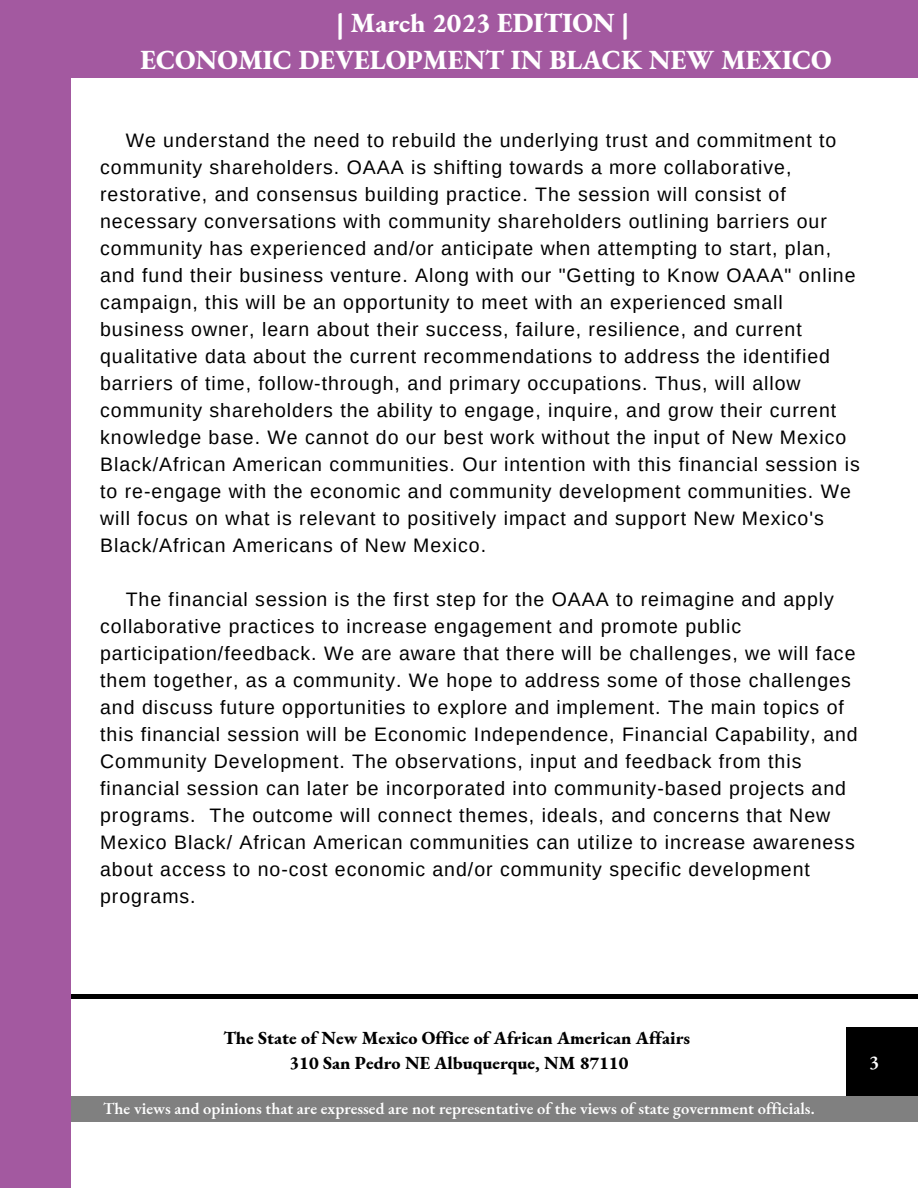
<style>
.page{position:relative;width:918px;height:1188px;background:#fff}
.page>*{position:absolute;margin:0;border:0;box-sizing:border-box;transform-origin:0 0}
.t1{font:800 27px/37.2px "EB Garamond";color:#fff;text-align:center}
.t2{font:19.5px/27px "Arimo";letter-spacing:.05em;color:#000}
.t3{font:600 19.5px "EB Garamond";color:#fff}
.t4{font:800 18px/24.8px "EB Garamond";color:#000;text-align:center}
.t5{font:600 16.5px "EB Garamond";color:#fff}
</style>
<div class="page">
<div style="left:846px;top:1028px;width:72px;height:90px;background:#000"></div>
<div style="left:44px;top:1096px;width:874px;height:26px;background:#808080"></div>
<hr style="left:38px;top:994px;width:880px;height:4px;background:#000">
<div style="left:0;top:0;width:918px;height:77px;background:#a359a0"></div>
<div style="left:0;top:61px;width:71px;height:1127px;background:#a359a0"></div>
<h1 class="t1" style="left:140px;top:4px;width:693px">| March 2023 EDITION |<br>ECONOMIC DEVELOPMENT IN BLACK NEW MEXICO</h1>
<p class="t2" style="left:100px;top:127px;width:761px;text-indent:26px">We understand the need to rebuild the underlying trust and commitment to community shareholders. OAAA is shifting towards a more collaborative, restorative, and consensus building practice. The session will consist of necessary conversations with community shareholders outlining barriers our community has experienced and/or anticipate when attempting to start, plan, and fund their business venture. Along with our "Getting to Know OAAA" online campaign, this will be an opportunity to meet with an experienced small business owner, learn about their success, failure, resilience, and current qualitative data about the current recommendations to address the identified barriers of time, follow-through, and primary occupations. Thus, will allow community shareholders the ability to engage, inquire, and grow their current knowledge base. We cannot do our best work without the input of New Mexico Black/African American communities. Our intention with this financial session is to re-engage with the economic and community development communities. We will focus on what is relevant to positively impact and support New Mexico's Black/African Americans of New Mexico.</p>
<p class="t2" style="left:100px;top:586px;width:759px;text-indent:26px">The financial session is the first step for the OAAA to reimagine and apply collaborative practices to increase engagement and promote public participation/feedback. We are aware that there will be challenges, we will face them together, as a community. We hope to address some of those challenges and discuss future opportunities to explore and implement. The main topics of this financial session will be Economic Independence, Financial Capability, and Community Development. The observations, input and feedback from this financial session can later be incorporated into community-based projects and programs. The outcome will connect themes, ideals, and concerns that New Mexico Black/ African American communities can utilize to increase awareness about access to no-cost economic and/or community specific development programs.</p>
<p class="t4" style="left:223px;top:1025px;width:468px">The State of New Mexico Office of African American Affairs<br>310 San Pedro NE Albuquerque, NM 87110</p>
<p class="t5" style="left:103px;top:1097px;width:713px">The views and opinions that are expressed are not representative of the views of state government officials.</p>
<p class="t3" style="left:869px;top:1050px;width:12px">3</p>
</div>
